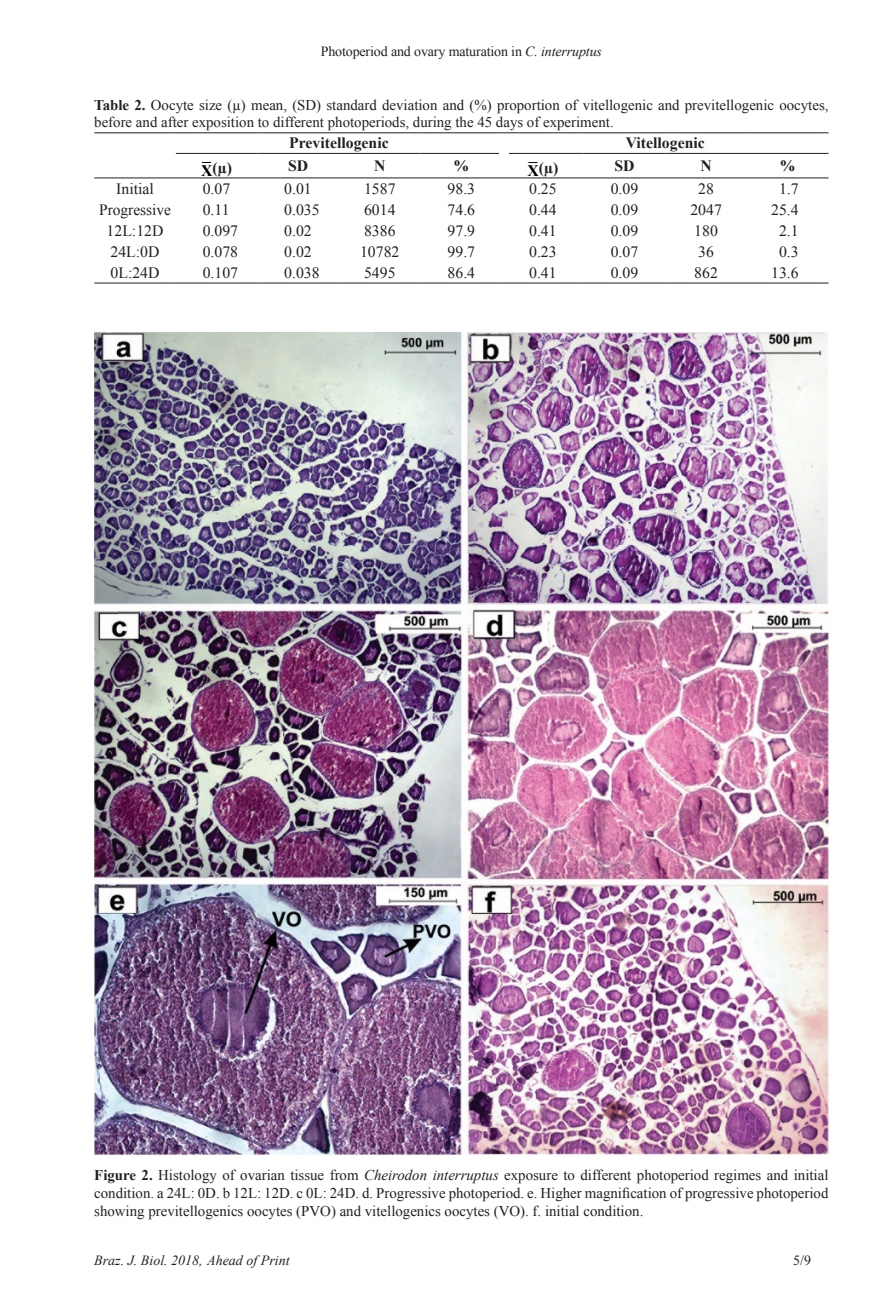
<style>
.page{position:relative;width:893px;height:1315px;background:#fff}
.page>*{position:absolute;margin:0;border:0;box-sizing:border-box;transform-origin:0 0}
.TableBody{font:15.75px "Times New Roman";color:#231f20}
.TableHead{font:700 15.75px "Times New Roman";color:#231f20}
.FigureCaption{font:14.88px/17.8px "Times New Roman";color:#231f20;text-align:justify}
.TableTitle{font:14.88px/17.8px "Times New Roman";color:#231f20}
.t1{font:14px "Times New Roman";letter-spacing:-.01em;color:#231f20}
.t2{font:italic 14px "Times New Roman";color:#231f20}
.s1{font-style:italic}
.s2{font-weight:700}
.s3{font-size:15.92px;color:#000}
.s4{color:#fff}
</style>
<div class="page">
<hr style="left:94px;top:132px;width:82px;height:1px;background:#231f20">
<hr style="left:176px;top:132px;width:81px;height:1px;background:#231f20">
<hr style="left:257px;top:132px;width:82px;height:1px;background:#231f20">
<hr style="left:339px;top:132px;width:82px;height:1px;background:#231f20">
<hr style="left:421px;top:132px;width:81px;height:1px;background:#231f20">
<hr style="left:502px;top:132px;width:82px;height:1px;background:#231f20">
<hr style="left:584px;top:132px;width:81px;height:1px;background:#231f20">
<hr style="left:665px;top:132px;width:82px;height:1px;background:#231f20">
<hr style="left:747px;top:132px;width:81px;height:1px;background:#231f20">
<hr style="left:176px;top:153px;width:81px;height:1px;background:#231f20">
<hr style="left:257px;top:153px;width:82px;height:1px;background:#231f20">
<hr style="left:339px;top:153px;width:82px;height:1px;background:#231f20">
<hr style="left:421px;top:153px;width:81px;height:1px;background:#231f20">
<hr style="left:502px;top:153px;width:82px;height:1px;background:#231f20">
<hr style="left:584px;top:153px;width:81px;height:1px;background:#231f20">
<hr style="left:665px;top:153px;width:82px;height:1px;background:#231f20">
<hr style="left:747px;top:153px;width:81px;height:1px;background:#231f20">
<hr style="left:94px;top:177px;width:82px;height:1px;background:#231f20">
<hr style="left:176px;top:177px;width:81px;height:1px;background:#231f20">
<hr style="left:257px;top:177px;width:82px;height:1px;background:#231f20">
<hr style="left:339px;top:177px;width:82px;height:1px;background:#231f20">
<hr style="left:421px;top:177px;width:81px;height:1px;background:#231f20">
<hr style="left:502px;top:177px;width:82px;height:1px;background:#231f20">
<hr style="left:584px;top:177px;width:81px;height:1px;background:#231f20">
<hr style="left:665px;top:177px;width:82px;height:1px;background:#231f20">
<hr style="left:747px;top:177px;width:81px;height:1px;background:#231f20">
<hr style="left:94px;top:283px;width:82px;height:1px;background:#231f20">
<hr style="left:176px;top:283px;width:81px;height:1px;background:#231f20">
<hr style="left:257px;top:283px;width:82px;height:1px;background:#231f20">
<hr style="left:339px;top:283px;width:82px;height:1px;background:#231f20">
<hr style="left:421px;top:283px;width:81px;height:1px;background:#231f20">
<hr style="left:502px;top:283px;width:82px;height:1px;background:#231f20">
<hr style="left:584px;top:283px;width:81px;height:1px;background:#231f20">
<hr style="left:665px;top:283px;width:82px;height:1px;background:#231f20">
<hr style="left:747px;top:283px;width:81px;height:1px;background:#231f20">
<div style="left:499px;top:149px;width:9px;height:10px;background:#fff"></div>
<img style="left:94px;top:333px;width:734px;height:821px">
<p class="t1" style="left:321px;top:42px;width:283px">Photoperiod and ovary maturation in <span class="s1">C. interruptus</span></p>
<p class="TableTitle" style="left:94px;top:95px;width:736px"><span class="s2">Table 2.</span> Oocyte size (µ) mean, (SD) standard deviation and (%) proportion of vitellogenic and previtellogenic oocytes, before and after exposition to different photoperiods, during the 45 days of experiment.</p>
<p class="TableHead" style="left:289px;top:132px;width:101px">Previtellogenic</p>
<p class="TableHead" style="left:626px;top:132px;width:81px">Vitellogenic</p>
<p class="TableHead" style="left:201px;top:157px;width:32px"><span class="s3">X</span>(µ)</p>
<p class="TableHead" style="left:288px;top:155px;width:22px">SD</p>
<p class="TableHead" style="left:374px;top:155px;width:13px">N</p>
<p class="TableHead" style="left:453px;top:155px;width:17px">%</p>
<p class="TableHead" style="left:528px;top:157px;width:32px"><span class="s3">X</span>(µ)</p>
<p class="TableHead" style="left:614px;top:155px;width:22px">SD</p>
<p class="TableHead" style="left:700px;top:155px;width:13px">N</p>
<p class="TableHead" style="left:780px;top:155px;width:17px">%</p>
<p class="TableBody" style="left:116px;top:178px;width:39px">Initial</p>
<p class="TableBody" style="left:203px;top:178px;width:29px">0.07</p>
<p class="TableBody" style="left:284px;top:178px;width:29px">0.01</p>
<p class="TableBody" style="left:364px;top:178px;width:33px">1587</p>
<p class="TableBody" style="left:448px;top:178px;width:29px">98.3</p>
<p class="TableBody" style="left:529px;top:178px;width:29px">0.25</p>
<p class="TableBody" style="left:611px;top:178px;width:29px">0.09</p>
<p class="TableBody" style="left:698px;top:178px;width:17px">28</p>
<p class="TableBody" style="left:779px;top:178px;width:21px">1.7</p>
<p class="TableBody" style="left:99px;top:199px;width:73px">Progressive</p>
<p class="TableBody" style="left:203px;top:199px;width:28px">0.11</p>
<p class="TableBody" style="left:284px;top:199px;width:37px">0.035</p>
<p class="TableBody" style="left:364px;top:199px;width:33px">6014</p>
<p class="TableBody" style="left:448px;top:199px;width:29px">74.6</p>
<p class="TableBody" style="left:529px;top:199px;width:29px">0.44</p>
<p class="TableBody" style="left:611px;top:199px;width:29px">0.09</p>
<p class="TableBody" style="left:690px;top:199px;width:33px">2047</p>
<p class="TableBody" style="left:771px;top:199px;width:29px">25.4</p>
<p class="TableBody" style="left:107px;top:220px;width:58px">12L:12D</p>
<p class="TableBody" style="left:203px;top:220px;width:37px">0.097</p>
<p class="TableBody" style="left:284px;top:220px;width:29px">0.02</p>
<p class="TableBody" style="left:364px;top:220px;width:33px">8386</p>
<p class="TableBody" style="left:448px;top:220px;width:29px">97.9</p>
<p class="TableBody" style="left:529px;top:220px;width:29px">0.41</p>
<p class="TableBody" style="left:611px;top:220px;width:29px">0.09</p>
<p class="TableBody" style="left:694px;top:220px;width:25px">180</p>
<p class="TableBody" style="left:779px;top:220px;width:21px">2.1</p>
<p class="TableBody" style="left:111px;top:241px;width:50px">24L:0D</p>
<p class="TableBody" style="left:203px;top:241px;width:37px">0.078</p>
<p class="TableBody" style="left:284px;top:241px;width:29px">0.02</p>
<p class="TableBody" style="left:360px;top:241px;width:41px">10782</p>
<p class="TableBody" style="left:448px;top:241px;width:29px">99.7</p>
<p class="TableBody" style="left:529px;top:241px;width:29px">0.23</p>
<p class="TableBody" style="left:611px;top:241px;width:29px">0.07</p>
<p class="TableBody" style="left:698px;top:241px;width:17px">36</p>
<p class="TableBody" style="left:779px;top:241px;width:21px">0.3</p>
<p class="TableBody" style="left:111px;top:262px;width:50px">0L:24D</p>
<p class="TableBody" style="left:203px;top:262px;width:37px">0.107</p>
<p class="TableBody" style="left:284px;top:262px;width:37px">0.038</p>
<p class="TableBody" style="left:364px;top:262px;width:33px">5495</p>
<p class="TableBody" style="left:448px;top:262px;width:29px">86.4</p>
<p class="TableBody" style="left:529px;top:262px;width:29px">0.41</p>
<p class="TableBody" style="left:611px;top:262px;width:29px">0.09</p>
<p class="TableBody" style="left:694px;top:262px;width:25px">862</p>
<p class="TableBody" style="left:771px;top:262px;width:29px">13.6</p>
<p class="FigureCaption" style="left:94px;top:1166px;width:736px"><span class="s2">Figure 2.</span> Histology of ovarian tissue from <span class="s1">Cheirodon interruptus</span> exposure to different photoperiod regimes and initial condition. a 24L: 0D. b 12L: 12D. c 0L: 24D. d. Progressive photoperiod. e. Higher magnification of progressive photoperiod showing previtellogenics oocytes (PVO) and vitellogenics oocytes (VO). f. initial condition.</p>
<p class="t2" style="left:94px;top:1250px;width:197px">Braz. J. Biol. 2018, Ahead of Print</p>
<p class="t1" style="left:793px;top:1251px;width:37px">5/9 <span class="s4">5</span></p>
</div>
